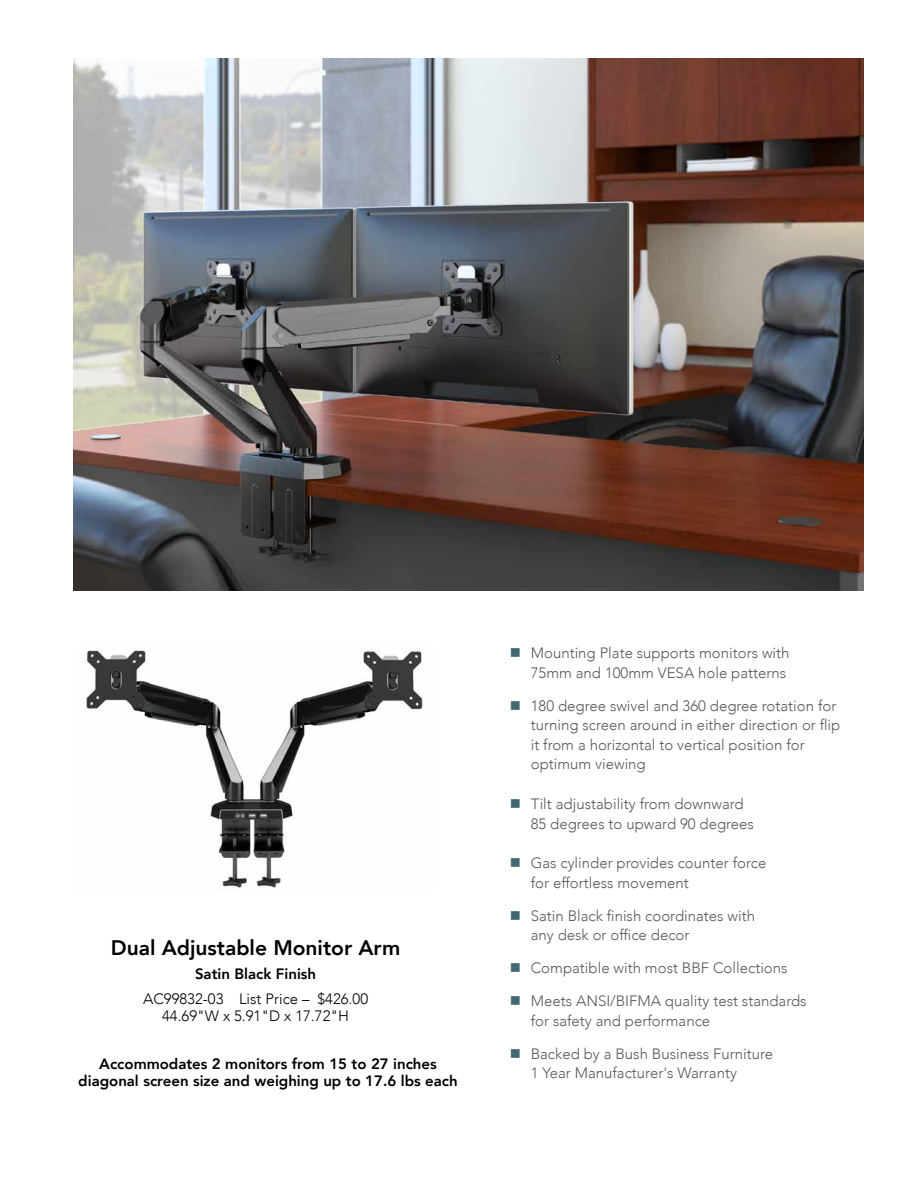
<style>
.page{position:relative;width:918px;height:1188px;background:#fff}
.page>*{position:absolute;margin:0;border:0;box-sizing:border-box;transform-origin:0 0}
.t1{font:800 21px "Avenir";color:#000}
.t2{font:300 15px/19.5px "Avenir";color:#58595b}
.t3{font:800 15px/17.2px "Avenir";color:#000;text-align:center}
.t4{font:300 15px/17.5px "Avenir";color:#000;text-align:center}
.s1{color:#426972}
</style>
<div class="page">
<img style="left:86px;top:650px;width:337px;height:238px">
<img style="left:74px;top:59px;width:790px;height:531px">
<h1 class="t1" style="left:111px;top:931px;width:291px">Dual Adjustable Monitor Arm</h1>
<p class="t3" style="left:195px;top:966px;width:123px">Satin Black Finish</p>
<p class="t4" style="left:143px;top:990px;width:227px">AC99832-03 List Price – $426.00<br>44.69"W x 5.91"D x 17.72"H</p>
<p class="t3" style="left:78px;top:1055px;width:381px">Accommodates 2 monitors from 15 to 27 inches diagonal screen size and weighing up to 17.6 lbs each</p>
<p class="t2" style="left:510px;top:643px;width:281px;text-align:right"><span class="s1">■</span> Mounting Plate supports monitors with<br>75mm and 100mm VESA hole patterns</p>
<p class="t2" style="left:531px;top:696px;width:311px;text-indent:-21px"><span class="s1">■</span> 180 degree swivel and 360 degree rotation for turning screen around in either direction or flip it from a horizontal to vertical position for optimum viewing</p>
<p class="t2" style="left:531px;top:794px;width:225px;text-indent:-21px"><span class="s1">■</span> Tilt adjustability from downward<br>85 degrees to upward 90 degrees</p>
<p class="t2" style="left:531px;top:853px;width:237px;text-indent:-21px"><span class="s1">■</span> Gas cylinder provides counter force for effortless movement</p>
<p class="t2" style="left:531px;top:906px;width:226px;text-indent:-21px"><span class="s1">■</span> Satin Black finish coordinates with any desk or office decor</p>
<p class="t2" style="left:510px;top:958px;width:279px"><span class="s1">■</span> Compatible with most BBF Collections</p>
<p class="t2" style="left:531px;top:991px;width:277px;text-indent:-21px"><span class="s1">■</span> Meets ANSI/BIFMA quality test standards for safety and performance</p>
<p class="t2" style="left:531px;top:1044px;width:244px;text-indent:-21px"><span class="s1">■</span> Backed by a Bush Business Furniture<br>1 Year Manufacturer's Warranty</p>
</div>
